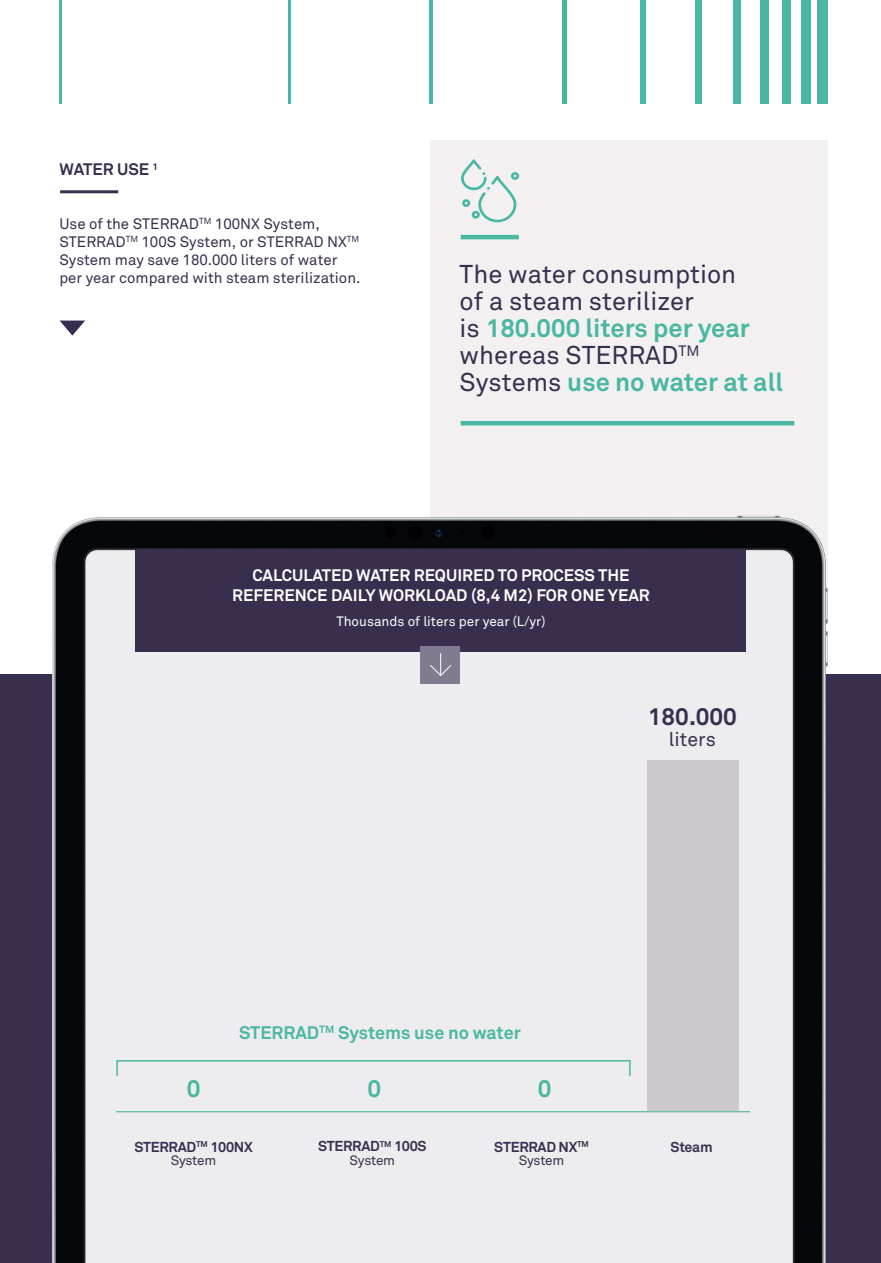
<style>
.page{position:relative;width:881px;height:1263px;background:#fff}
.page>*{position:absolute;margin:0;border:0;box-sizing:border-box;transform-origin:0 0}
.t1{font:25.5px/27px "Akkurat";color:#392e4d}
.t2{font:700 24px "Akkurat";color:#392e4d}
.t3{font:700 24px "Akkurat";color:#49b7a1}
.t4{font:19.5px "Akkurat";color:#392e4d}
.t5{font:700 18px "Akkurat";color:#49b7a1}
.t6{font:700 16.5px/19.5px "Akkurat";color:#fff;text-align:center}
.t7{font:700 16.5px "Akkurat";color:#392e4d}
.t8{font:15px/18px "Akkurat";color:#392e4d}
.t9{font:700 14.25px "Akkurat";letter-spacing:-.02em;color:#392e4d}
.t10{font:13.5px "Akkurat";color:#fff}
.t11{font:13.5px "Akkurat";letter-spacing:-.02em;color:#392e4d}
.s1{font-weight:700;color:#49b7a1}
</style>
<div class="page">
<div style="left:429px;top:140px;width:398px;height:448px;background:#f3f0f2"></div>
<hr style="left:460px;top:235px;width:58px;height:4px;background:#49b7a1">
<hr style="left:460px;top:421px;width:334px;height:4px;background:#49b7a1">
<hr style="left:60px;top:190px;width:58px;height:3px;background:#392e4d">
<img style="left:0;top:465px;width:880px;height:798px">
<div style="left:135px;top:550px;width:610px;height:102px;background:#392e4d"></div>
<hr style="left:116px;top:1111px;width:633px;height:1px;background:#49b7a1">
<div style="left:420px;top:646px;width:40px;height:37px;background:#827b8f"></div>
<svg style="left:430px;top:653px;width:21px;height:23px"></svg>
<div style="left:646px;top:760px;width:92px;height:351px;background:#ccc8cb"></div>
<div style="left:116px;top:1060px;width:514px;height:16px;border:2px solid #49b7a1"></div>
<div style="left:816px;top:0;width:11px;height:103px;background:#49b7a1"></div>
<div style="left:800px;top:0;width:10px;height:103px;background:#49b7a1"></div>
<div style="left:781px;top:0;width:9px;height:103px;background:#49b7a1"></div>
<div style="left:760px;top:0;width:8px;height:103px;background:#49b7a1"></div>
<div style="left:732px;top:0;width:8px;height:103px;background:#49b7a1"></div>
<div style="left:695px;top:0;width:6px;height:103px;background:#49b7a1"></div>
<div style="left:640px;top:0;width:5px;height:103px;background:#49b7a1"></div>
<hr style="left:562px;top:0;width:4px;height:103px;background:#49b7a1">
<svg style="left:429px;top:0;width:3px;height:103px"></svg>
<hr style="left:288px;top:0;width:3px;height:103px;background:#49b7a1">
<hr style="left:60px;top:0;width:2px;height:103px;background:#49b7a1">
<svg style="left:60px;top:321px;width:25px;height:15px"></svg>
<svg style="left:461px;top:159px;width:58px;height:63px"></svg>
<p class="t7" style="left:59px;top:159px;width:100px">WATER USE <sup>1</sup></p>
<p class="t8" style="left:59px;top:215px;width:302px">Use of the STERRAD<sup>TM</sup> 100NX System, STERRAD<sup>TM</sup> 100S System, or STERRAD NX<sup>TM </sup>System may save 180.000 liters of water per year compared with steam sterilization.</p>
<p class="t1" style="left:459px;top:261px;width:325px">The water consumption<br>of a steam sterilizer<br>is <span class="s1">180.000 liters per year </span>whereas STERRAD<sup>TM<br></sup>Systems <span class="s1">use no water at all</span></p>
<p class="t6" style="left:232px;top:566px;width:419px">CALCULATED WATER REQUIRED TO PROCESS THE<br>REFERENCE DAILY WORKLOAD (8,4 M2) FOR ONE YEAR</p>
<p class="t10" style="left:336px;top:613px;width:210px">Thousands of liters per year (L/yr)</p>
<p class="t2" style="left:647px;top:702px;width:90px">180.000</p>
<p class="t4" style="left:668px;top:728px;width:48px">liters</p>
<p class="t5" style="left:239px;top:1021px;width:283px">STERRAD<sup>TM</sup> Systems use no water</p>
<p class="t3" style="left:187px;top:1073px;width:15px">0</p>
<p class="t3" style="left:367px;top:1073px;width:15px">0</p>
<p class="t3" style="left:537px;top:1073px;width:15px">0</p>
<p class="t9" style="left:134px;top:1137px;width:120px">STERRAD<sup>TM</sup> 100NX</p>
<p class="t11" style="left:171px;top:1152px;width:47px">System</p>
<p class="t9" style="left:318px;top:1137px;width:110px">STERRAD<sup>TM</sup> 100S</p>
<p class="t11" style="left:349px;top:1152px;width:47px">System</p>
<p class="t9" style="left:494px;top:1138px;width:96px">STERRAD NX<sup>TM</sup></p>
<p class="t11" style="left:518px;top:1153px;width:47px">System</p>
<p class="t9" style="left:670px;top:1138px;width:43px">Steam</p>
</div>
